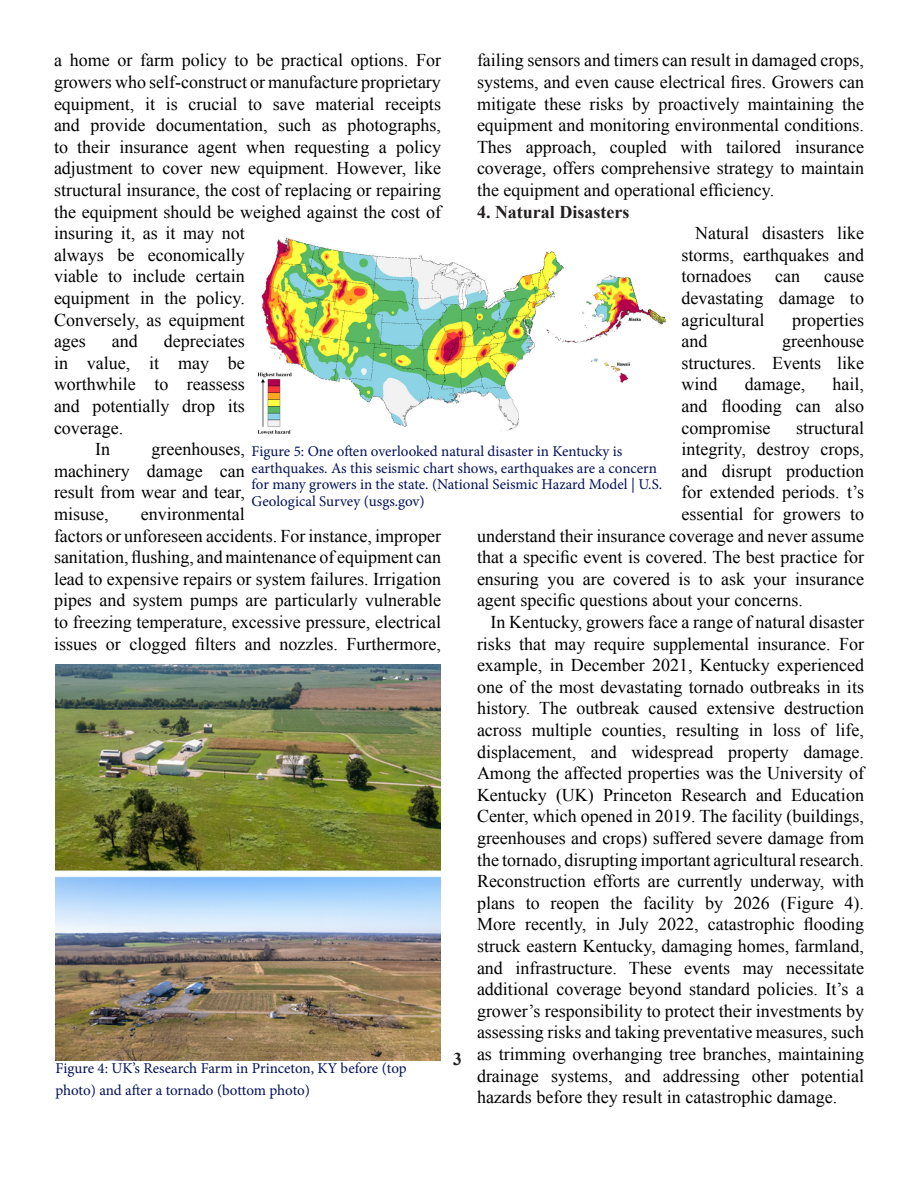
<style>
.page{position:relative;width:918px;height:1188px;background:#fff}
.page>*{position:absolute;margin:0;border:0;box-sizing:border-box;transform-origin:0 0}
.t1{font:18px/21.6px "Times New Roman";color:#000;text-align:justify}
.heading_2{font:700 18px "Times New Roman";color:#231f20}
.Paragraph{font:15px/16.5px "Minion Pro";letter-spacing:-.005em;color:#031059}
</style>
<div class="page">
<img style="left:55px;top:665px;width:386px;height:395px">
<img style="left:257px;top:238px;width:410px;height:196px">
<p class="t1" style="left:54px;top:49px;width:389px;text-align:left">a home or farm policy to be practical options. For growers who self-construct or manufacture proprietary equipment, it is crucial to save material receipts and provide documentation, such as photographs, to their insurance agent when requesting a policy adjustment to cover new equipment. However, like structural insurance, the cost of replacing or repairing the equipment should be weighed against the cost of insuring it, as it may not<br>always be economically<br>viable to include certain<br>equipment in the policy.<br>Conversely, as equipment<br>ages</p>
<p class="t1" style="left:477px;top:49px;width:389px">failing sensors and timers can result in damaged crops, systems, and even cause electrical fires. Growers can mitigate these risks by proactively maintaining the equipment and monitoring environmental conditions.<br>Thes approach, coupled with tailored insurance coverage, offers comprehensive strategy to maintain the equipment and operational efficiency.</p>
<p class="heading_2" style="left:477px;top:199px;width:154px">4. Natural Disasters</p>
<p class="t1" style="left:682px;top:222px;width:184px;text-indent:14px">Natural disasters like storms, earthquakes and tornadoes</p>
<p class="t1" style="left:682px;top:265px;width:184px;text-indent:142px">cause devastating damage to agricultural</p>
<p class="t1" style="left:775px;top:265px;width:26px">can</p>
<p class="t1" style="left:792px;top:309px;width:73px">properties</p>
<p class="t1" style="left:54px;top:330px;width:192px;text-indent:110px">depreciates in value, it may be worthwhile to reassess and potentially drop its coverage.</p>
<p class="t1" style="left:95px;top:438px;width:16px">In</p>
<p class="t1" style="left:112px;top:330px;width:27px">and</p>
<p class="t1" style="left:682px;top:330px;width:184px;text-indent:100px">greenhouse structures. Events like wind</p>
<p class="t1" style="left:682px;top:330px;width:27px">and</p>
<p class="t1" style="left:682px;top:373px;width:184px;text-indent:151px">hail, and flooding can also compromise</p>
<p class="t1" style="left:745px;top:373px;width:62px">damage,</p>
<p class="t1" style="left:796px;top:417px;width:69px">structural</p>
<p class="t1" style="left:682px;top:438px;width:184px">integrity, destroy crops,</p>
<p class="t1" style="left:682px;top:460px;width:184px">and disrupt production</p>
<p class="t1" style="left:682px;top:481px;width:184px">for extended periods. t’s</p>
<p class="t1" style="left:682px;top:503px;width:184px">essential for growers to</p>
<p class="t1" style="left:477px;top:525px;width:389px">understand their insurance coverage and never assume</p>
<p class="t1" style="left:477px;top:546px;width:389px">that a specific event is covered. The best practice for</p>
<p class="t1" style="left:477px;top:568px;width:389px">ensuring you are covered is to ask your insurance</p>
<p class="t1" style="left:477px;top:589px;width:327px">agent specific questions about your concerns.</p>
<p class="t1" style="left:477px;top:611px;width:389px;text-indent:14px">In Kentucky, growers face a range of natural disaster risks that may require supplemental insurance. For example, in December 2021, Kentucky experienced one of the most devastating tornado outbreaks in its history. The outbreak caused extensive destruction across multiple counties, resulting in loss of life, displacement, and widespread property damage.<br>Among the affected properties was the University of Kentucky (UK) Princeton Research and Education Center, which opened in 2019. The facility (buildings, greenhouses and crops) suffered severe damage from the tornado, disrupting important agricultural research.<br>Reconstruction efforts are currently underway, with plans to reopen the facility by 2026 (Figure 4).<br>More recently, in July 2022, catastrophic flooding struck eastern Kentucky, damaging homes, farmland, and infrastructure. These events may necessitate additional coverage beyond standard policies. It’s a grower’s responsibility to protect their investments by assessing risks and taking preventative measures, such as trimming overhanging tree branches, maintaining drainage systems, and addressing other potential hazards before they result in catastrophic damage.</p>
<p class="t1" style="left:54px;top:438px;width:192px;text-indent:97px">greenhouses, machinery damage can result from wear and tear, misuse,</p>
<p class="Paragraph" style="left:252px;top:443px;width:412px">Figure 5: One often overlooked natural disaster in Kentucky is earthquakes. As this seismic chart shows, earthquakes are a concern for many growers in the state. (National Seismic Hazard Model | U.S.<br>Geological Survey (usgs.gov)</p>
<p class="t1" style="left:54px;top:503px;width:389px;text-align:left;text-indent:87px">environmental<br>factors or unforeseen accidents. For instance, improper sanitation, flushing, and maintenance of equipment can lead to expensive repairs or system failures. Irrigation pipes and system pumps are particularly vulnerable to freezing temperature, excessive pressure, electrical issues or clogged filters and nozzles. Furthermore,</p>
<p class="heading_2" style="left:453px;top:1046px;width:10px">3</p>
<p class="Paragraph" style="left:55px;top:1057px;width:353px;line-height:22.5px">Figure 4: UK’s Research Farm in Princeton, KY before (top photo) and after a tornado (bottom photo)</p>
</div>
